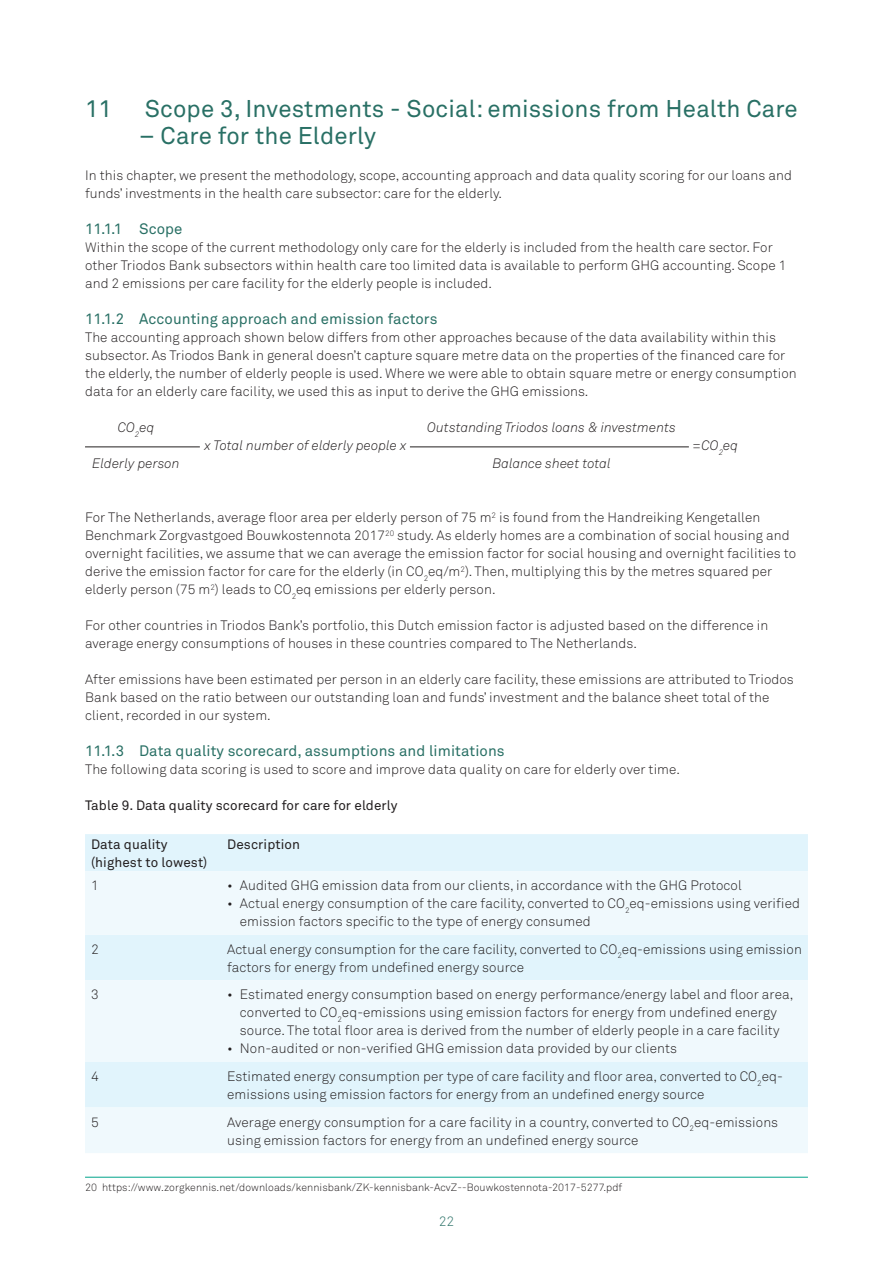
<style>
.page{position:relative;width:893px;height:1263px;background:#fff}
.page>*{position:absolute;margin:0;border:0;box-sizing:border-box;transform-origin:0 0}
._1__Titel{font:24px "Akkurat Pro";letter-spacing:.005em;color:#297065}
._3__Tussenkopje_1{font:15px "Akkurat Pro";letter-spacing:.005em;color:#297065}
._5__Bodytekst{font:13.5px/18px "Akkurat Light Pro";letter-spacing:.005em;color:#231f20}
._5__Bodytekst-2{font:italic 13.5px "Akkurat Light Pro";letter-spacing:.005em;color:#231f20}
._4__Tussenkopje_2{font:13.5px "Akkurat Pro";letter-spacing:.005em;color:#231f20}
._5__Bodytekst-3{font:13.5px/18px "Akkurat Pro";letter-spacing:.005em;color:#231f20}
.t1{font:13.5px "Akkurat Light Pro";color:#297065}
.voetnoot{font:10.5px "Akkurat Light Pro";letter-spacing:.005em;color:#231f20}
</style>
<div class="page">
<div style="left:85px;top:834px;width:723px;height:37px;background:#e1f4fc"></div>
<svg style="left:85px;top:871px;width:723px;height:282px;fill:#f0f9fd"></svg>
<div style="left:85px;top:980px;width:723px;height:82px;background:#f0f9fd"></div>
<hr style="left:85px;top:1177px;width:723px;height:1px;background:#00a38a">
<hr style="left:85px;top:446px;width:115px;height:1px;background:#231f20">
<hr style="left:410px;top:446px;width:279px;height:1px;background:#231f20">
<p class="_1__Titel" style="left:85px;top:95px;width:29px">11</p>
<p class="_1__Titel" style="left:145px;top:95px;width:654px">Scope 3, Investments - Social: emissions from Health Care</p>
<p class="_1__Titel" style="left:139px;top:122px;width:239px">– Care for the Elderly</p>
<p class="_5__Bodytekst" style="left:85px;top:167px;width:708px">In this chapter, we present the methodology, scope, accounting approach and data quality scoring for our loans and funds’ investments in the health care subsector: care for the elderly.</p>
<p class="_3__Tussenkopje_1" style="left:85px;top:220px;width:99px">11.1.1 Scope</p>
<p class="_5__Bodytekst" style="left:85px;top:239px;width:703px">Within the scope of the current methodology only care for the elderly is included from the health care sector. For other Triodos Bank subsectors within health care too limited data is available to perform GHG accounting. Scope 1 and 2 emissions per care facility for the elderly people is included.</p>
<p class="_3__Tussenkopje_1" style="left:85px;top:310px;width:354px">11.1.2 Accounting approach and emission factors</p>
<p class="_5__Bodytekst" style="left:85px;top:329px;width:713px">The accounting approach shown below differs from other approaches because of the data availability within this subsector. As Triodos Bank in general doesn’t capture square metre data on the properties of the financed care for the elderly, the number of elderly people is used. Where we were able to obtain square metre or energy consumption data for an elderly care facility, we used this as input to derive the GHG emissions.</p>
<p class="_5__Bodytekst-2" style="left:118px;top:419px;width:38px">CO<sub>2</sub>eq</p>
<p class="_5__Bodytekst-2" style="left:427px;top:419px;width:250px">Outstanding Triodos loans &amp; investments</p>
<p class="_5__Bodytekst-2" style="left:205px;top:437px;width:203px">x Total number of elderly people x</p>
<p class="_5__Bodytekst-2" style="left:692px;top:437px;width:48px">=CO<sub>2</sub>eq</p>
<p class="_5__Bodytekst-2" style="left:92px;top:455px;width:89px">Elderly person</p>
<p class="_5__Bodytekst-2" style="left:492px;top:455px;width:120px">Balance sheet total</p>
<p class="_5__Bodytekst" style="left:85px;top:509px;width:712px">For The Netherlands, average floor area per elderly person of 75 m<sup>2</sup> is found from the Handreiking Kengetallen Benchmark Zorgvastgoed Bouwkostennota 2017<sup>20</sup> study. As elderly homes are a combination of social housing and overnight facilities, we assume that we can average the emission factor for social housing and overnight facilities to derive the emission factor for care for the elderly (in CO<sub>2</sub>eq/m<sup>2</sup>). Then, multiplying this by the metres squared per elderly person (75 m<sup>2</sup>) leads to CO<sub>2</sub>eq emissions per elderly person.</p>
<p class="_5__Bodytekst" style="left:85px;top:617px;width:685px">For other countries in Triodos Bank’s portfolio, this Dutch emission factor is adjusted based on the difference in average energy consumptions of houses in these countries compared to The Netherlands.</p>
<p class="_5__Bodytekst" style="left:85px;top:671px;width:710px">After emissions have been estimated per person in an elderly care facility, these emissions are attributed to Triodos<br>Bank based on the ratio between our outstanding loan and funds’ investment and the balance sheet total of the client, recorded in our system.</p>
<p class="_3__Tussenkopje_1" style="left:85px;top:742px;width:421px">11.1.3 Data quality scorecard, assumptions and limitations</p>
<p class="_5__Bodytekst" style="left:85px;top:761px;width:596px">The following data scoring is used to score and improve data quality on care for elderly over time.</p>
<p class="_4__Tussenkopje_2" style="left:85px;top:797px;width:314px">Table 9. Data quality scorecard for care for elderly</p>
<p class="_5__Bodytekst-3" style="left:91px;top:835px;width:118px">Data quality (highest to lowest)</p>
<p class="_5__Bodytekst-3" style="left:227px;top:835px;width:74px">Description</p>
<p class="_5__Bodytekst" style="left:91px;top:877px;width:9px">1</p>
<p class="_5__Bodytekst" style="left:227px;top:877px;width:516px">• Audited GHG emission data from our clients, in accordance with the GHG Protocol</p>
<p class="_5__Bodytekst" style="left:240px;top:895px;width:562px;text-indent:-13px">• Actual energy consumption of the care facility, converted to CO<sub>2</sub>eq-emissions using verified emission factors specific to the type of energy consumed</p>
<p class="_5__Bodytekst" style="left:91px;top:940px;width:9px">2</p>
<p class="_5__Bodytekst" style="left:227px;top:940px;width:576px">Actual energy consumption for the care facility, converted to CO<sub>2</sub>eq-emissions using emission factors for energy from undefined energy source</p>
<p class="_5__Bodytekst" style="left:91px;top:986px;width:9px">3</p>
<p class="_5__Bodytekst" style="left:227px;top:986px;width:568px;text-align:center">• Estimated energy consumption based on energy performance/energy label and floor area, converted to CO<sub>2</sub>eq-emissions using emission factors for energy from undefined energy source. The total floor area is derived from the number of elderly people in a care facility</p>
<p class="_5__Bodytekst" style="left:227px;top:1040px;width:451px">• Non-audited or non-verified GHG emission data provided by our clients</p>
<p class="_5__Bodytekst" style="left:91px;top:1067px;width:9px">4</p>
<p class="_5__Bodytekst" style="left:227px;top:1067px;width:557px">Estimated energy consumption per type of care facility and floor area, converted to CO<sub>2</sub>eq&shy;emissions using emission factors for energy from an undefined energy source</p>
<p class="_5__Bodytekst" style="left:91px;top:1113px;width:9px">5</p>
<p class="_5__Bodytekst" style="left:227px;top:1113px;width:553px">Average energy consumption for a care facility in a country, converted to CO<sub>2</sub>eq-emissions using emission factors for energy from an undefined energy source</p>
<p class="voetnoot" style="left:85px;top:1181px;width:539px">20 https://www.zorgkennis.net/downloads/kennisbank/ZK-kennisbank-AcvZ--Bouwkostennota-2017-5277.pdf</p>
<p class="t1" style="left:439px;top:1213px;width:17px">22</p>
</div>
